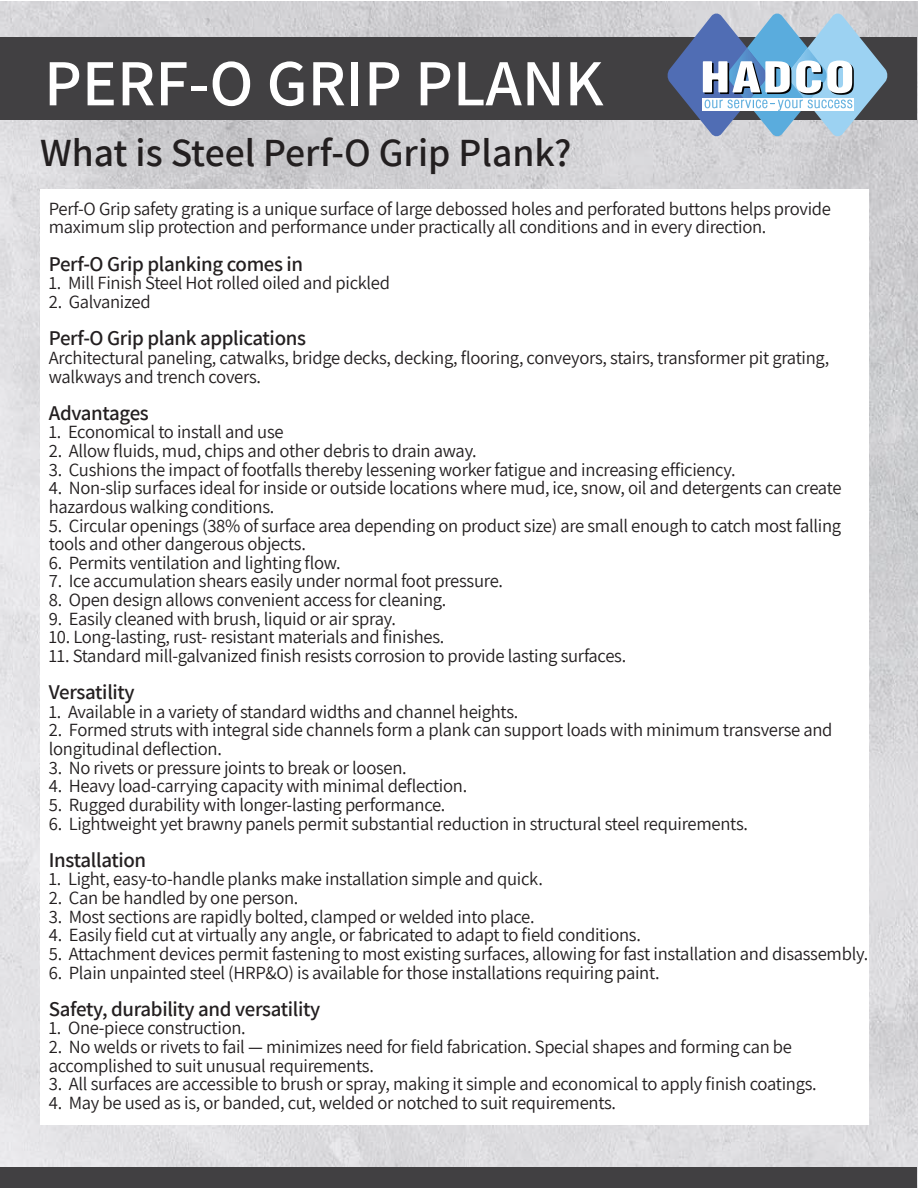
<style>
.page{position:relative;width:918px;height:1188px;background:#fff}
.page>*{position:absolute;margin:0;border:0;box-sizing:border-box;transform-origin:0 0}
.t1{font:600 65.85px "Assistant";color:#fff}
.t2{font:600 39.9px "Assistant";color:#231f20}
.t3{font:600 21px "Assistant";letter-spacing:-.015em;color:#231f20}
.t4{font:18.6px/18.6px "Assistant";letter-spacing:-.015em;color:#231f20}
</style>
<div class="page">
<img style="left:0;top:1px;width:918px;height:1187px">
<div style="left:40px;top:189px;width:829px;height:936px;background:#fff"></div>
<div style="left:0;top:37px;width:917px;height:83px;background:#414042"></div>
<div style="left:0;top:1167px;width:917px;height:21px;background:#414042"></div>
<svg style="left:667px;top:13px;width:221px;height:124px"></svg>
<p class="t1" style="left:44px;top:38px;width:561px">PERF-O GRIP PLANK</p>
<p class="t2" style="left:40px;top:126px;width:533px">What is Steel Perf-O Grip Plank?</p>
<p class="t4" style="left:49px;top:198px;width:784px">Perf-O Grip safety grating is a unique surface of large debossed holes and perforated buttons helps provide maximum slip protection and performance under practically all conditions and in every direction.</p>
<p class="t3" style="left:49px;top:249px;width:256px">Perf-O Grip planking comes in</p>
<p class="t4" style="left:49px;top:273px;width:343px">1. Mill Finish Steel Hot rolled oiled and pickled</p>
<p class="t4" style="left:49px;top:292px;width:103px">2. Galvanized</p>
<p class="t3" style="left:49px;top:324px;width:259px">Perf-O Grip plank applications</p>
<p class="t4" style="left:49px;top:347px;width:782px">Architectural paneling, catwalks, bridge decks, decking, flooring, conveyors, stairs, transformer pit grating, walkways and trench covers.</p>
<p class="t3" style="left:49px;top:398px;width:101px">Advantages</p>
<p class="t4" style="left:49px;top:422px;width:236px">1. Economical to install and use</p>
<p class="t4" style="left:49px;top:441px;width:429px">2. Allow fluids, mud, chips and other debris to drain away.</p>
<p class="t4" style="left:49px;top:459px;width:688px">3. Cushions the impact of footfalls thereby lessening worker fatigue and increasing efficiency.</p>
<p class="t4" style="left:49px;top:478px;width:794px">4. Non-slip surfaces ideal for inside or outside locations where mud, ice, snow, oil and detergents can create hazardous walking conditions.</p>
<p class="t4" style="left:49px;top:515px;width:794px">5. Circular openings (38% of surface area depending on product size) are small enough to catch most falling tools and other dangerous objects.</p>
<p class="t4" style="left:49px;top:552px;width:293px">6. Permits ventilation and lighting flow.</p>
<p class="t4" style="left:49px;top:571px;width:456px">7. Ice accumulation shears easily under normal foot pressure.</p>
<p class="t4" style="left:49px;top:590px;width:399px">8. Open design allows convenient access for cleaning.</p>
<p class="t4" style="left:49px;top:608px;width:349px">9. Easily cleaned with brush, liquid or air spray.</p>
<p class="t4" style="left:49px;top:627px;width:397px">10. Long-lasting, rust- resistant materials and finishes.</p>
<p class="t4" style="left:49px;top:646px;width:579px">11. Standard mill-galvanized finish resists corrosion to provide lasting surfaces.</p>
<p class="t3" style="left:49px;top:678px;width:87px">Versatility</p>
<p class="t4" style="left:49px;top:701px;width:471px">1. Available in a variety of standard widths and channel heights.</p>
<p class="t4" style="left:49px;top:720px;width:785px">2. Formed struts with integral side channels form a plank can support loads with minimum transverse and longitudinal deflection.</p>
<p class="t4" style="left:49px;top:757px;width:359px">3. No rivets or pressure joints to break or loosen.</p>
<p class="t4" style="left:49px;top:776px;width:420px">4. Heavy load-carrying capacity with minimal deflection.</p>
<p class="t4" style="left:49px;top:795px;width:398px">5. Rugged durability with longer-lasting performance.</p>
<p class="t4" style="left:49px;top:813px;width:701px">6. Lightweight yet brawny panels permit substantial reduction in structural steel requirements.</p>
<p class="t3" style="left:49px;top:845px;width:99px">Installation</p>
<p class="t4" style="left:49px;top:869px;width:495px">1. Light, easy-to-handle planks make installation simple and quick.</p>
<p class="t4" style="left:49px;top:888px;width:251px">2. Can be handled by one person.</p>
<p class="t4" style="left:49px;top:906px;width:487px">3. Most sections are rapidly bolted, clamped or welded into place.</p>
<p class="t4" style="left:49px;top:925px;width:594px">4. Easily field cut at virtually any angle, or fabricated to adapt to field conditions.</p>
<p class="t4" style="left:49px;top:944px;width:821px">5. Attachment devices permit fastening to most existing surfaces, allowing for fast installation and disassembly.</p>
<p class="t4" style="left:49px;top:962px;width:612px">6. Plain unpainted steel (HRP&amp;O) is available for those installations requiring paint.</p>
<p class="t3" style="left:49px;top:994px;width:273px">Safety, durability and versatility</p>
<p class="t4" style="left:49px;top:1018px;width:198px">1. One-piece construction.</p>
<p class="t4" style="left:49px;top:1037px;width:745px">2. No welds or rivets to fail — minimizes need for field fabrication. Special shapes and forming can be accomplished to suit unusual requirements.</p>
<p class="t4" style="left:49px;top:1074px;width:769px">3. All surfaces are accessible to brush or spray, making it simple and economical to apply finish coatings.</p>
<p class="t4" style="left:49px;top:1093px;width:569px">4. May be used as is, or banded, cut, welded or notched to suit requirements.</p>
</div>
